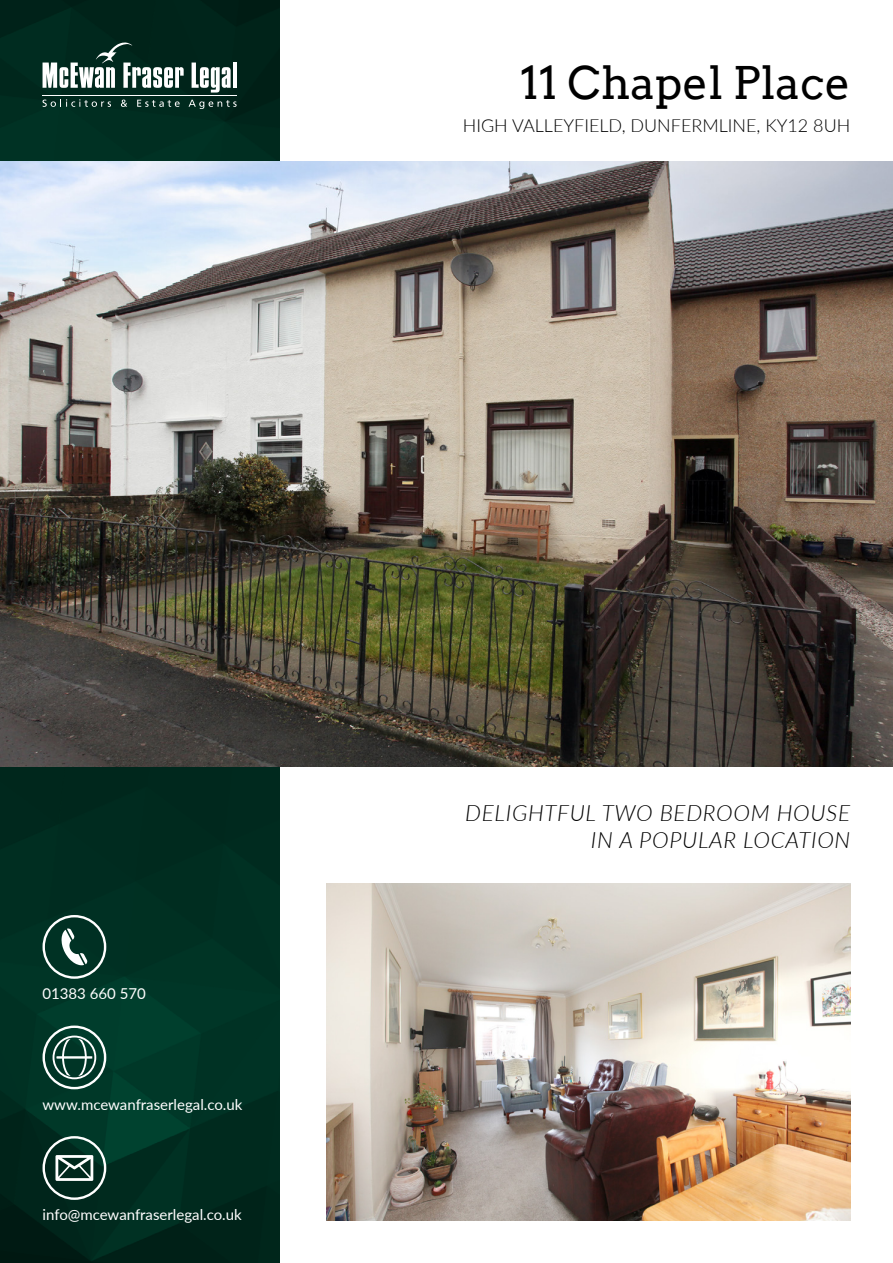
<style>
.page{position:relative;width:893px;height:1263px;background:#fff}
.page>*{position:absolute;margin:0;border:0;box-sizing:border-box;transform-origin:0 0}
.t1{font:45px "Arvo";color:#000}
.t2{font:italic 300 22.5px/27px "Lato";letter-spacing:.03em;color:#000;text-align:right}
.t3{font:300 18px "Lato";color:#000}
.t4{font:15px "Lato";color:#fff}
</style>
<div class="page">
<img style="left:0;top:0;width:279px;height:1263px">
<img style="left:0;top:162px;width:893px;height:605px">
<svg style="left:43px;top:43px;width:141px;height:45px"></svg>
<svg style="left:192px;top:63px;width:39px;height:30px"></svg>
<hr style="left:233px;top:63px;width:4px;height:25px;background:#fff">
<hr style="left:43px;top:95px;width:194px;height:1px;background:#fff">
<svg style="left:43px;top:99px;width:68px;height:8px"></svg>
<svg style="left:121px;top:100px;width:6px;height:7px"></svg>
<svg style="left:137px;top:100px;width:43px;height:7px"></svg>
<svg style="left:189px;top:100px;width:48px;height:9px"></svg>
<img style="left:326px;top:883px;width:524px;height:337px">
<svg style="left:43px;top:915px;width:63px;height:64px;background:#335a4f"></svg>
<svg style="left:43px;top:1025px;width:63px;height:64px;background:#3a6559"></svg>
<svg style="left:43px;top:1136px;width:63px;height:64px;background:#3a5b52"></svg>
<h1 class="t1" style="left:520px;top:55px;width:332px">11 Chapel Place</h1>
<p class="t3" style="left:463px;top:113px;width:389px">HIGH VALLEYFIELD, DUNFERMLINE, KY12 8UH</p>
<p class="t4" style="left:43px;top:983px;width:105px">01383 660 570</p>
<p class="t4" style="left:43px;top:1094px;width:201px">www.mcewanfraserlegal.co.uk</p>
<p class="t4" style="left:43px;top:1204px;width:201px">info@mcewanfraserlegal.co.uk</p>
<h2 class="t2" style="left:465px;top:798px;width:387px">DELIGHTFUL TWO BEDROOM HOUSE<br>IN A POPULAR LOCATION</h2>
</div>
